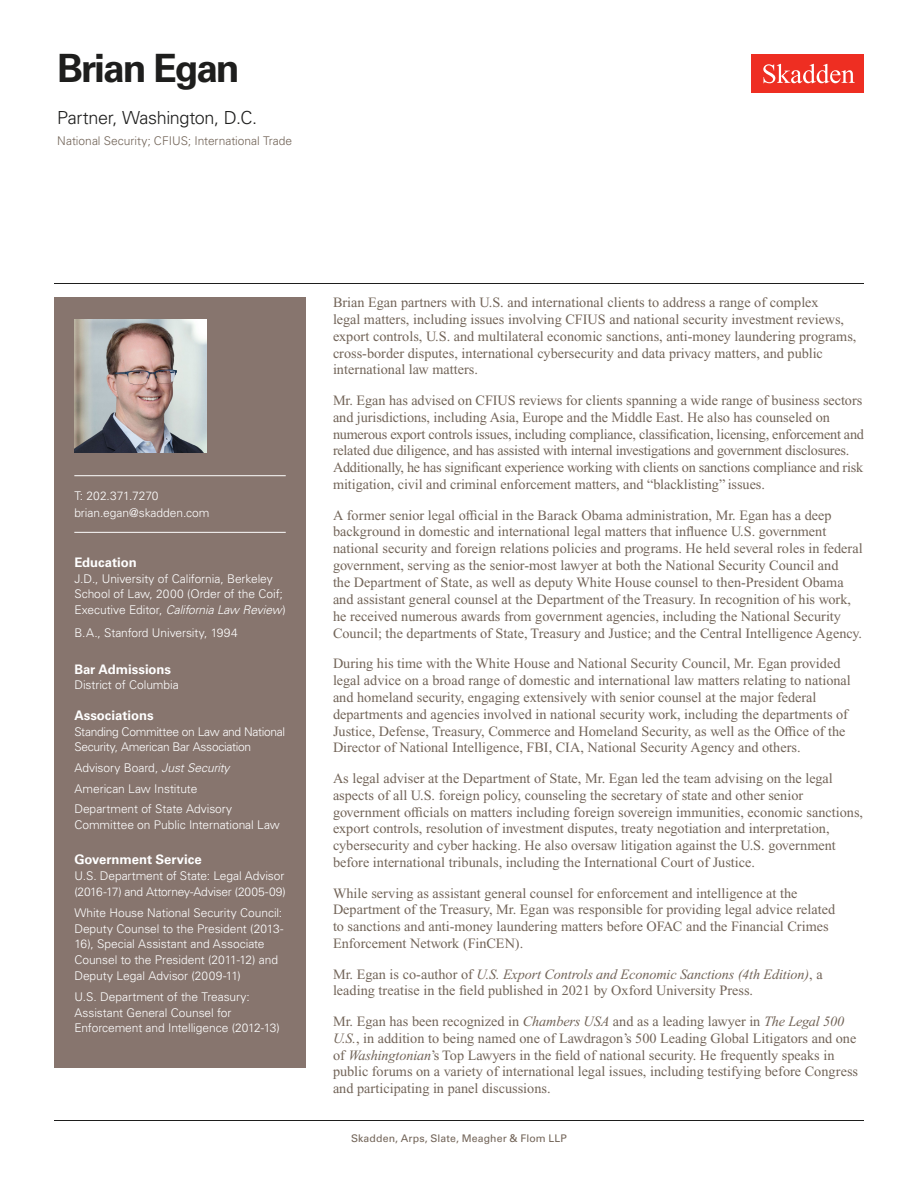
<style>
.page{position:relative;width:918px;height:1188px;background:#fff}
.page>*{position:absolute;margin:0;border:0;box-sizing:border-box;transform-origin:0 0}
.Name{font:700 39px "Univers LT Std";letter-spacing:-.055em;color:#1e1e1d}
.Title_and_Office{font:300 18px "Univers LT Std";letter-spacing:-.02em;color:#1e1e1d}
.Main_Body{font:14.25px/16.8px "Times New Roman PS Std";color:#726458}
.Main_Body-2{font:14.25px/16.8px "Times New Roman PS Std";letter-spacing:-.02em;color:#726458}
.Bar_Admission_Education{font:700 13.2px "Univers LT Std";letter-spacing:-.005em;color:#fff}
.Sidebar_text{font:300 12px/15.8px "Univers LT Std";letter-spacing:-.005em;color:#fff}
.Sidebar_text-2{font:300 12px/15.8px "Univers LT Std";letter-spacing:-.025em;color:#fff}
.Practice{font:300 12px "Univers LT Std";color:#726458}
.Email{font:300 12px "Univers LT Std";letter-spacing:-.005em;color:#fff}
.Phone_Number{font:300 12px "Univers LT Std";letter-spacing:-.005em;color:#fff}
.Sidebar_text_no_paragraph_spacing{font:300 12px "Univers LT Std";letter-spacing:-.005em;color:#fff}
.Fax_Number{font:300 12px "Univers LT Std";color:#fff}
.Folio{font:10.5px "Univers LT Std";letter-spacing:.01em;color:#726458}
.s1{font-style:italic}
</style>
<div class="page">
<div style="left:752px;top:54px;width:112px;height:39px;background:#ee2e22"></div>
<svg style="left:763px;top:64px;width:92px;height:19px"></svg>
<div style="left:54px;top:297px;width:252px;height:770px;background:#87756e"></div>
<hr style="left:74px;top:475px;width:212px;height:1px;background:#fff">
<hr style="left:74px;top:532px;width:212px;height:1px;background:#fff">
<img style="left:74px;top:320px;width:132px;height:132px">
<hr style="left:54px;top:1120px;width:810px;height:1px;background:#1e1e1d">
<hr style="left:54px;top:283px;width:810px;height:1px;background:#1e1e1d">
<h1 class="Name" style="left:57px;top:46px;width:184px">Brian Egan</h1>
<h2 class="Title_and_Office" style="left:57px;top:107px;width:202px">Partner, Washington, D.C.</h2>
<h3 class="Practice" style="left:57px;top:134px;width:237px">National Security; CFIUS; International Trade</h3>
<p class="Phone_Number" style="left:74px;top:489px;width:35px">Phone</p>
<p class="Fax_Number" style="left:74px;top:504px;width:20px">Fax</p>
<p class="Phone_Number" style="left:74px;top:489px;width:86px">T: 202.371.7270</p>
<p class="Email" style="left:74px;top:505px;width:137px">brian.egan@skadden.com</p>
<p class="Bar_Admission_Education" style="left:74px;top:554px;width:64px">Education</p>
<p class="Sidebar_text" style="left:74px;top:570px;width:213px">J.D., University of California, Berkeley<br>School of Law, 2000 (Order of the Coif;<br>Executive Editor, <span class="s1">California Law Review</span>)</p>
<p class="Sidebar_text" style="left:74px;top:624px;width:165px">B.A., Stanford University, 1994</p>
<p class="Bar_Admission_Education" style="left:74px;top:661px;width:98px">Bar Admissions</p>
<p class="Sidebar_text_no_paragraph_spacing" style="left:74px;top:678px;width:106px">District of Columbia</p>
<p class="Bar_Admission_Education" style="left:74px;top:707px;width:81px">Associations</p>
<p class="Sidebar_text-2" style="left:74px;top:723px;width:212px">Standing Committee on Law and National<br>Security, American Bar Association</p>
<p class="Sidebar_text" style="left:74px;top:760px;width:157px">Advisory Board, <span class="s1">Just Security</span></p>
<p class="Sidebar_text" style="left:74px;top:780px;width:125px">American Law Institute</p>
<p class="Sidebar_text" style="left:74px;top:801px;width:207px">Department of State Advisory<br>Committee on Public International Law</p>
<p class="Bar_Admission_Education" style="left:74px;top:852px;width:129px">Government Service</p>
<p class="Sidebar_text" style="left:74px;top:868px;width:213px">U.S. Department of State: Legal Advisor (2016-17) and Attorney-Adviser (2005-09)</p>
<p class="Sidebar_text" style="left:74px;top:905px;width:211px">White House National Security Council:<br>Deputy Counsel to the President (2013- 16), Special Assistant and Associate Counsel to the President (2011-12) and Deputy Legal Advisor (2009-11)</p>
<p class="Sidebar_text" style="left:74px;top:989px;width:207px">U.S. Department of the Treasury:<br>Assistant General Counsel for<br>Enforcement and Intelligence (2012-13)</p>
<p class="Bar_Admission_Education" style="left:74px;top:569px;width:98px">Bar Admissions</p>
<p class="Sidebar_text" style="left:74px;top:585px;width:22px">City</p>
<p class="Sidebar_text" style="left:74px;top:608px;width:54px">Education</p>
<p class="Sidebar_text" style="left:74px;top:630px;width:109px">education goes here</p>
<p class="Main_Body" style="left:333px;top:294px;width:525px">Brian Egan partners with U.S. and international clients to address a range of complex<br>legal matters, including issues involving CFIUS and national security investment reviews, export controls, U.S. and multilateral economic sanctions, anti-money laundering programs, cross-border disputes, international cybersecurity and data privacy matters, and public international law matters.</p>
<p class="Main_Body-2" style="left:333px;top:392px;width:533px">Mr. Egan has advised on CFIUS reviews for clients spanning a wide range of business sectors and jurisdictions, including Asia, Europe and the Middle East. He also has counseled on numerous export controls issues, including compliance, classification, licensing, enforcement and related due diligence, and has assisted with internal investigations and government disclosures.<br>Additionally, he has significant experience working with clients on sanctions compliance and risk mitigation, civil and criminal enforcement matters, and “blacklisting” issues.</p>
<p class="Main_Body" style="left:333px;top:506px;width:531px">A former senior legal official in the Barack Obama administration, Mr. Egan has a deep background in domestic and international legal matters that influence U.S. government national security and foreign relations policies and programs. He held several roles in federal government, serving as the senior-most lawyer at both the National Security Council and<br>the Department of State, as well as deputy White House counsel to then-President Obama and assistant general counsel at the Department of the Treasury. In recognition of his work, he received numerous awards from government agencies, including the National Security Council; the departments of State, Treasury and Justice; and the Central Intelligence Agency.</p>
<p class="Main_Body" style="left:333px;top:655px;width:519px">During his time with the White House and National Security Council, Mr. Egan provided legal advice on a broad range of domestic and international law matters relating to national and homeland security, engaging extensively with senior counsel at the major federal departments and agencies involved in national security work, including the departments of Justice, Defense, Treasury, Commerce and Homeland Security, as well as the Office of the Director of National Intelligence, FBI, CIA, National Security Agency and others.</p>
<p class="Main_Body" style="left:333px;top:770px;width:532px">As legal adviser at the Department of State, Mr. Egan led the team advising on the legal aspects of all U.S. foreign policy, counseling the secretary of state and other senior government officials on matters including foreign sovereign immunities, economic sanctions, export controls, resolution of investment disputes, treaty negotiation and interpretation, cybersecurity and cyber hacking. He also oversaw litigation against the U.S. government before international tribunals, including the International Court of Justice.</p>
<p class="Main_Body" style="left:333px;top:884px;width:504px">While serving as assistant general counsel for enforcement and intelligence at the Department of the Treasury, Mr. Egan was responsible for providing legal advice related to sanctions and anti-money laundering matters before OFAC and the Financial Crimes Enforcement Network (FinCEN).</p>
<p class="Main_Body" style="left:333px;top:965px;width:491px">Mr. Egan is co-author of <span class="s1">U.S. Export Controls and Economic Sanctions (4th Edition)</span>, a leading treatise in the field published in 2021 by Oxford University Press.</p>
<p class="Main_Body" style="left:333px;top:1013px;width:527px">Mr. Egan has been recognized in <span class="s1">Chambers USA</span> and as a leading lawyer in <span class="s1">The Legal 500<br>U.S.</span>, in addition to being named one of Lawdragon’s 500 Leading Global Litigators and one of <span class="s1">Washingtonian</span>’s Top Lawyers in the field of national security. He frequently speaks in public forums on a variety of international legal issues, including testifying before Congress and participating in panel discussions.</p>
<p class="Folio" style="left:351px;top:1132px;width:217px">Skadden, Arps, Slate, Meagher &amp; Flom LLP</p>
</div>
